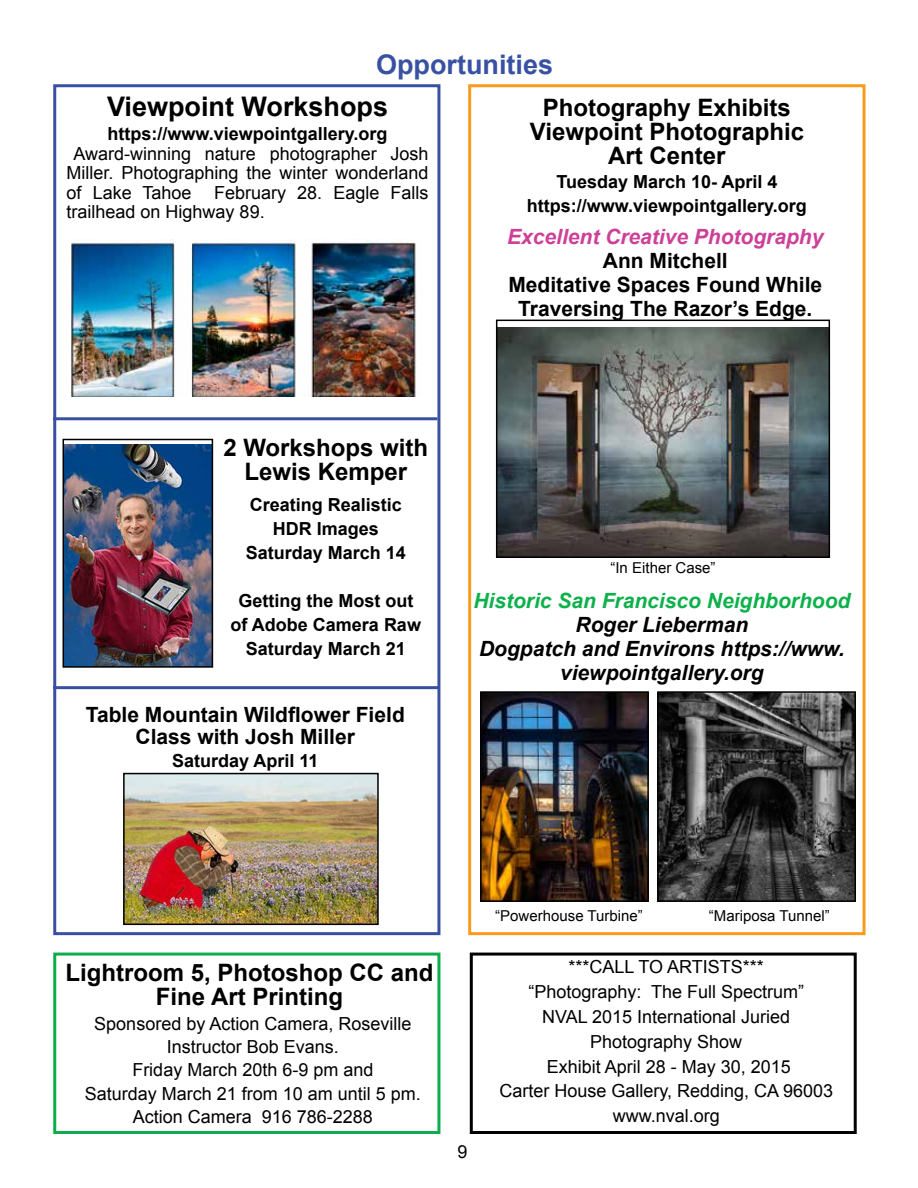
<style>
.page{position:relative;width:918px;height:1188px;background:#fff}
.page>*{position:absolute;margin:0;border:0;box-sizing:border-box;transform-origin:0 0}
.t1{font:700 27px "Arial";color:#000}
.t2{font:700 27px "Arial";color:#3851a3}
.t3{font:700 24px/24px "Arial";color:#000;text-align:center}
.t4{font:700 21px/24px "Arial";color:#000;text-align:center}
.t5{font:italic 700 21px/24px "Arial";color:#000;text-align:center}
.t6{font:italic 700 21px "Arial";color:#0db14b}
.t7{font:italic 700 21px "Arial";color:#cd4097}
.t8{font:18px/24.9px "Arial";color:#000;text-align:center}
.t9{font:700 18px/24px "Arial";color:#000;text-align:center}
.t10{font:15px "Arial";color:#000}
</style>
<div class="page">
<img style="left:499px;top:328px;width:328px;height:227px">
<div style="left:496px;top:320px;width:334px;height:238px;border:2px solid #000"></div>
<img style="left:483px;top:694px;width:163px;height:205px">
<div style="left:480px;top:691px;width:169px;height:211px;border:2px solid #000"></div>
<img style="left:660px;top:694px;width:193px;height:205px">
<div style="left:657px;top:691px;width:199px;height:211px;border:2px solid #000"></div>
<div style="left:468px;top:84px;width:398px;height:851px;border:3px solid #f99b1c"></div>
<img style="left:71px;top:240px;width:346px;height:157px">
<img style="left:66px;top:444px;width:144px;height:221px">
<div style="left:63px;top:439px;width:150px;height:229px;border:2px solid #000"></div>
<img style="left:126px;top:776px;width:250px;height:146px">
<div style="left:123px;top:773px;width:256px;height:152px;border:2px solid #000"></div>
<div style="left:53px;top:84px;width:387px;height:851px;border:3px solid #3950a2"></div>
<hr style="left:53px;top:417px;width:385px;height:3px;background:#3950a2">
<hr style="left:53px;top:686px;width:386px;height:3px;background:#3950a2">
<div style="left:53px;top:953px;width:387px;height:181px;border:3px solid #0cad4b"></div>
<div style="left:470px;top:953px;width:387px;height:181px;border:3px solid #000"></div>
<h1 class="t2" style="left:376px;top:46px;width:179px">Opportunities</h1>
<h1 class="t1" style="left:107px;top:89px;width:283px">Viewpoint Workshops</h1>
<p class="t9" style="left:108px;top:122px;width:282px">https://www.viewpointgallery.org</p>
<p class="t8" style="left:67px;top:144px;width:364px;line-height:19.5px;text-align:justify;text-indent:7px">Award-winning nature photographer Josh Miller. Photographing the winter wonderland of Lake Tahoe February 28. Eagle Falls trailhead on Highway 89.</p>
<h2 class="t3" style="left:530px;top:96px;width:276px">Photography Exhibits<br>Viewpoint Photographic<br>Art Center</h2>
<p class="t9" style="left:527px;top:170px;width:282px">Tuesday March 10- April 4 https://www.viewpointgallery.org</p>
<p class="t7" style="left:507px;top:223px;width:318px">Excellent Creative Photography</p>
<p class="t4" style="left:508px;top:249px;width:315px">Ann Mitchell<br>Meditative Spaces Found While<br>Traversing The Razor’s Edge.</p>
<h2 class="t3" style="left:223px;top:437px;width:206px">2 Workshops with<br>Lewis Kemper</h2>
<p class="t9" style="left:246px;top:493px;width:162px">Creating Realistic<br>HDR Images<br>Saturday March 14</p>
<p class="t9" style="left:231px;top:589px;width:192px">Getting the Most out of Adobe Camera Raw<br>Saturday March 21</p>
<p class="t4" style="left:86px;top:704px;width:321px;line-height:22.5px">Table Mountain Wildflower Field<br>Class with Josh Miller</p>
<p class="t9" style="left:172px;top:749px;width:148px">Saturday April 11</p>
<p class="t10" style="left:610px;top:558px;width:107px">“In Either Case”</p>
<p class="t6" style="left:473px;top:587px;width:378px">Historic San Francisco Neighborhood</p>
<p class="t5" style="left:479px;top:613px;width:367px">Roger Lieberman<br>Dogpatch and Environs https://www. viewpointgallery.org</p>
<h2 class="t3" style="left:66px;top:961px;width:370px">Lightroom 5, Photoshop CC and<br>Fine Art Printing</h2>
<p class="t8" style="left:85px;top:1012px;width:338px;line-height:23.4px">Sponsored by Action Camera, Roseville<br>Instructor Bob Evans.<br>Friday March 20th 6-9 pm and<br>Saturday March 21 from 10 am until 5 pm.<br>Action Camera 916 786-2288</p>
<p class="t8" style="left:457px;top:1139px;width:12px">9</p>
<p class="t10" style="left:495px;top:906px;width:149px">“Powerhouse Turbine”</p>
<p class="t10" style="left:709px;top:906px;width:122px">“Mariposa Tunnel”</p>
<p class="t8" style="left:499px;top:954px;width:335px">***CALL TO ARTISTS***<br>“Photography: The Full Spectrum”<br>NVAL 2015 International Juried<br>Photography Show<br>Exhibit April 28 - May 30, 2015<br>Carter House Gallery, Redding, CA 96003 www.nval.org</p>
</div>
